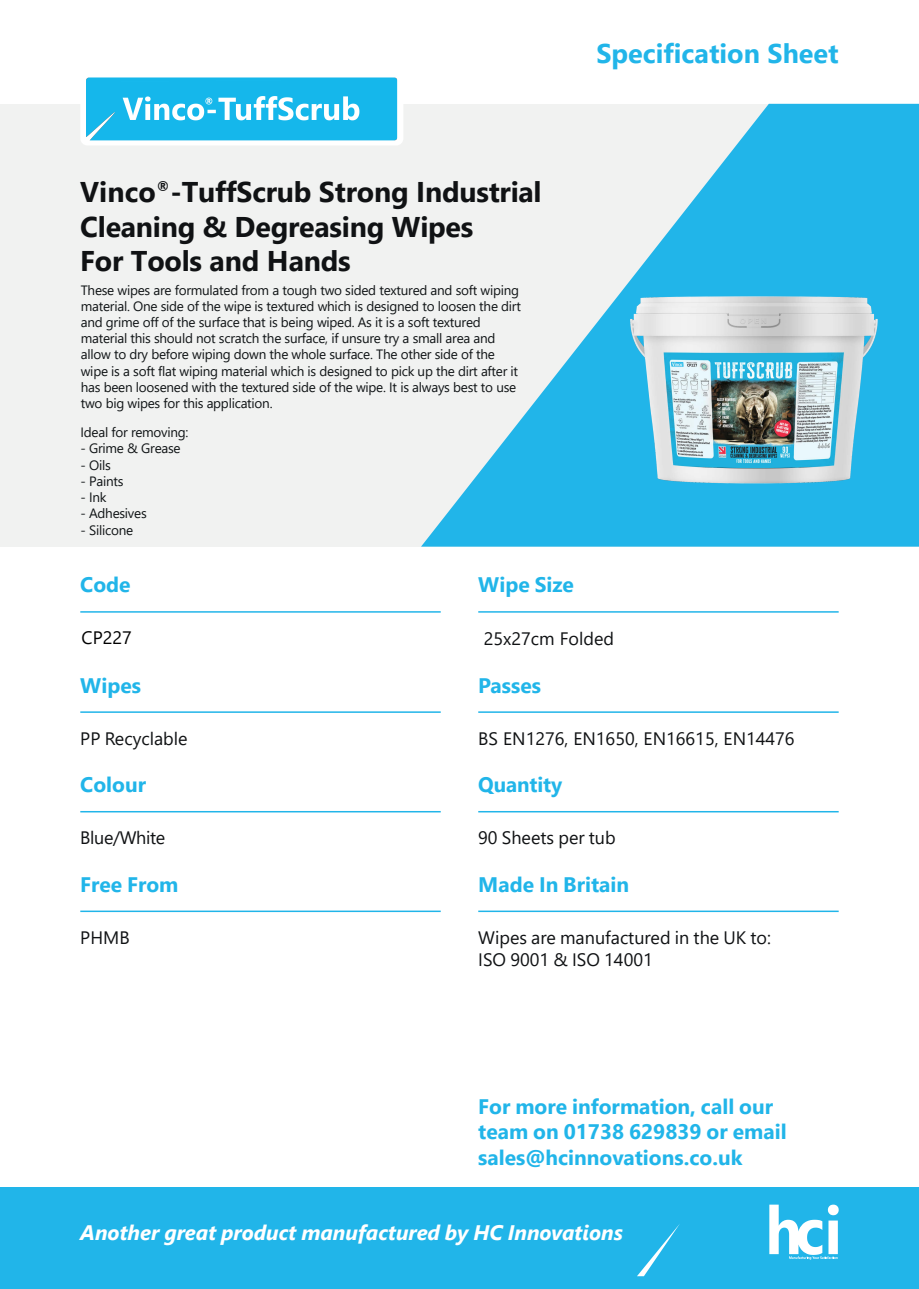
<style>
.page{position:relative;width:919px;height:1289px;background:#fff}
.page>*{position:absolute;margin:0;border:0;box-sizing:border-box;transform-origin:0 0}
.t1{font:700 28.5px/34.2px "Segoe UI";letter-spacing:-.01em;color:#101214}
.t2{font:700 27px "Segoe UI";color:#21b5e9}
.t3{font:700 21px/25.2px "Segoe UI";color:#21b5e9}
.t4{font:italic 700 21px "Segoe UI";color:#fff}
.t5{font:18px/21.6px "Segoe UI";color:#101214}
.t6{font:18px "Segoe UI";letter-spacing:-.02em;color:#101214}
.t7{font:18px "Segoe UI";color:#000}
.t8{font:13.5px/16.2px "Segoe UI";letter-spacing:-.02em;color:#101416}
</style>
<div class="page">
<div style="left:0;top:1187px;width:918px;height:101px;background:#21b5e9"></div>
<svg style="left:637px;top:1224px;width:43px;height:52px"></svg>
<svg style="left:769px;top:1204px;width:69px;height:55px"></svg>
<div style="left:0;top:104px;width:918px;height:442px;background:#f1f2f1"></div>
<svg style="left:421px;top:104px;width:497px;height:442px"></svg>
<div style="left:80px;top:75px;width:323px;height:70px;background:#fff;border-radius:7px"></div>
<hr style="left:80px;top:711px;width:360px;height:2px;background:#21b5e9">
<hr style="left:80px;top:910px;width:360px;height:2px;background:#21b5e9">
<hr style="left:478px;top:910px;width:360px;height:2px;background:#21b5e9">
<hr style="left:80px;top:611px;width:360px;height:1px;background:#21b5e9">
<hr style="left:80px;top:811px;width:360px;height:1px;background:#21b5e9">
<hr style="left:478px;top:611px;width:360px;height:1px;background:#21b5e9">
<hr style="left:478px;top:711px;width:360px;height:2px;background:#21b5e9">
<hr style="left:478px;top:811px;width:360px;height:1px;background:#21b5e9">
<img style="left:86px;top:77px;width:312px;height:64px">
<img style="left:590px;top:179px;width:328px;height:335px">
<h2 class="t2" style="left:596px;top:28px;width:244px">Specification Sheet</h2>
<h1 class="t1" style="left:80px;top:173px;width:463px">Vinco<sup>®</sup>-TuffScrub Strong Industrial<br>Cleaning &amp; Degreasing Wipes<br>For Tools and Hands</h1>
<p class="t8" style="left:81px;top:280px;width:441px">These wipes are formulated from a tough two sided textured and soft wiping material. One side of the wipe is textured which is designed to loosen the dirt and grime off of the surface that is being wiped. As it is a soft textured material this should not scratch the surface, if unsure try a small area and allow to dry before wiping down the whole surface. The other side of the wipe is a soft flat wiping material which is designed to pick up the dirt after it has been loosened with the textured side of the wipe. It is always best to use two big wipes for this application.</p>
<p class="t8" style="left:81px;top:423px;width:109px">Ideal for removing:</p>
<p class="t8" style="left:81px;top:439px;width:102px">- Grime &amp; Grease</p>
<p class="t8" style="left:81px;top:455px;width:32px">- Oils</p>
<p class="t8" style="left:81px;top:472px;width:44px">- Paints</p>
<p class="t8" style="left:81px;top:488px;width:28px">- Ink</p>
<p class="t8" style="left:81px;top:504px;width:68px">- Adhesives</p>
<p class="t8" style="left:81px;top:520px;width:54px">- Silicone</p>
<h3 class="t3" style="left:80px;top:570px;width:52px">Code</h3>
<h3 class="t3" style="left:478px;top:570px;width:97px">Wipe Size</h3>
<h3 class="t7" style="left:81px;top:620px;width:52px">CP227</h3>
<h3 class="t5" style="left:484px;top:625px;width:132px">25x27cm Folded</h3>
<h3 class="t3" style="left:80px;top:671px;width:62px">Wipes</h3>
<h3 class="t3" style="left:478px;top:671px;width:64px">Passes</h3>
<h3 class="t5" style="left:80px;top:726px;width:109px">PP Recyclable</h3>
<h3 class="t5" style="left:478px;top:726px;width:318px">BS EN1276, EN1650, EN16615, EN14476</h3>
<h3 class="t3" style="left:80px;top:770px;width:67px">Colour</h3>
<h3 class="t3" style="left:478px;top:770px;width:86px">Quantity</h3>
<h3 class="t6" style="left:80px;top:821px;width:86px">Blue/White</h3>
<h3 class="t3" style="left:80px;top:870px;width:100px">Free From</h3>
<h3 class="t5" style="left:478px;top:825px;width:139px">90 Sheets per tub</h3>
<h3 class="t3" style="left:478px;top:870px;width:152px">Made In Britain</h3>
<h3 class="t5" style="left:80px;top:925px;width:51px">PHMB</h3>
<h3 class="t5" style="left:478px;top:925px;width:294px">Wipes are manufactured in the UK to:<br>ISO 9001 &amp; ISO 14001</h3>
<h3 class="t3" style="left:478px;top:1092px;width:310px">For more information, call our team on 01738 629839 or email sales@hcinnovations.co.uk</h3>
<h3 class="t4" style="left:80px;top:1212px;width:544px">Another great product manufactured by HC Innovations</h3>
</div>
